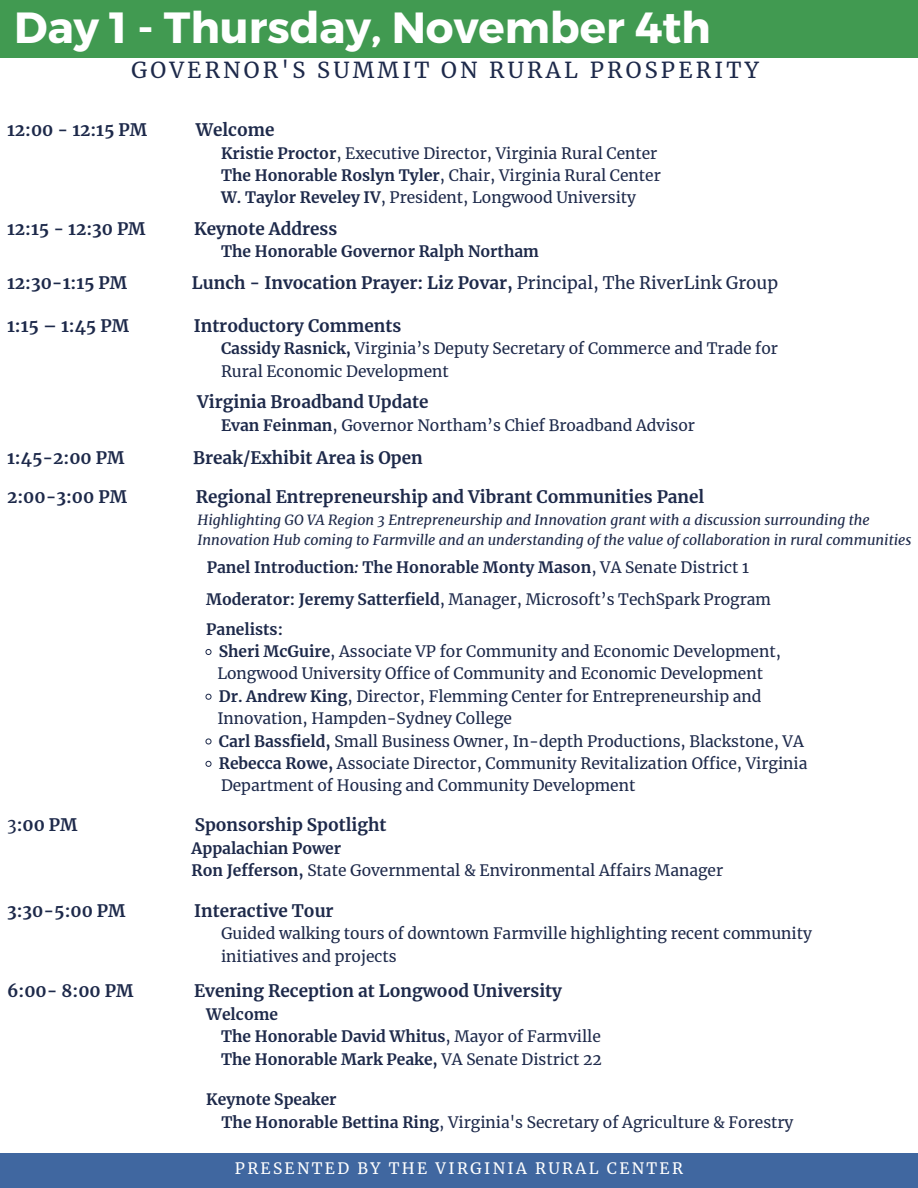
<style>
.page{position:relative;width:918px;height:1188px;background:#fff}
.page>*{position:absolute;margin:0;border:0;box-sizing:border-box;transform-origin:0 0}
.t1{font:700 43.65px "Montserrat";color:#fff}
.t2{font:21.75px "Merriweather";letter-spacing:.15em;color:#1d294a}
.t3{font:700 17.1px "Merriweather";color:#1d294a}
.t4{font:15.6px "Merriweather";color:#1d294a}
.t5{font:700 15.6px "Merriweather";color:#1d294a}
.t6{font:15.6px "Merriweather";letter-spacing:.15em;color:#fff}
.t7{font:italic 14.1px "Merriweather";color:#1d294a}
.s1{font-weight:700}
.s2{font-weight:400}
.s3{font-style:italic}
</style>
<div class="page">
<div style="left:0;top:1153px;width:918px;height:35px;background:#4067a0"></div>
<div style="left:0;top:0;width:918px;height:58px;background:#419a51"></div>
<svg style="left:205px;top:649px;width:7px;height:6px"></svg>
<svg style="left:205px;top:694px;width:7px;height:6px"></svg>
<svg style="left:205px;top:738px;width:7px;height:6px"></svg>
<svg style="left:205px;top:761px;width:7px;height:6px"></svg>
<p class="t1" style="left:14px;top:-1px;width:698px">Day 1 - Thursday, November 4th</p>
<p class="t2" style="left:131px;top:56px;width:629px">GOVERNOR'S SUMMIT ON RURAL PROSPERITY</p>
<p class="t3" style="left:7px;top:119px;width:142px">12:00 - 12:15 PM</p>
<p class="t3" style="left:196px;top:119px;width:80px">Welcome</p>
<p class="t4" style="left:221px;top:143px;width:438px"><span class="s1">Kristie Proctor</span>, Executive Director, Virginia Rural Center</p>
<p class="t4" style="left:221px;top:166px;width:441px"><span class="s1">The Honorable Roslyn Tyler</span>, Chair, Virginia Rural Center</p>
<p class="t4" style="left:221px;top:188px;width:417px"><span class="s1">W. Taylor Reveley IV</span>, President, Longwood University</p>
<p class="t3" style="left:7px;top:218px;width:140px">12:15 - 12:30 PM</p>
<p class="t3" style="left:194px;top:218px;width:145px">Keynote Address</p>
<p class="t5" style="left:221px;top:242px;width:319px">The Honorable Governor Ralph Northam</p>
<p class="t3" style="left:7px;top:272px;width:122px">12:30-1:15 PM</p>
<p class="t3" style="left:192px;top:272px;width:588px">Lunch - Invocation Prayer: Liz Povar, <span class="s2">Principal, The RiverLink Group</span></p>
<p class="t3" style="left:7px;top:315px;width:123px">1:15 – 1:45 PM</p>
<p class="t3" style="left:194px;top:315px;width:209px">Introductory Comments</p>
<p class="t4" style="left:221px;top:339px;width:558px"><span class="s1">Cassidy Rasnick,</span> Virginia’s Deputy Secretary of Commerce and Trade for</p>
<p class="t4" style="left:221px;top:361px;width:229px">Rural Economic Development</p>
<p class="t3" style="left:197px;top:391px;width:233px">Virginia Broadband Update</p>
<p class="t4" style="left:221px;top:415px;width:476px"><span class="s1">Evan Feinman</span>, Governor Northam’s Chief Broadband Advisor</p>
<p class="t3" style="left:7px;top:447px;width:119px">1:45-2:00 PM</p>
<p class="t3" style="left:193px;top:447px;width:231px">Break/Exhibit Area is Open</p>
<p class="t3" style="left:7px;top:486px;width:121px">2:00-3:00 PM</p>
<p class="t3" style="left:196px;top:486px;width:510px">Regional Entrepreneurship and Vibrant Communities Panel</p>
<p class="t7" style="left:198px;top:511px;width:674px">Highlighting GO VA Region 3 Entrepreneurship and Innovation grant with a discussion surrounding the</p>
<p class="t7" style="left:198px;top:531px;width:715px">Innovation Hub coming to Farmville and an understanding of the value of collaboration in rural communities</p>
<p class="t5" style="left:207px;top:558px;width:544px">Panel Introduction<span class="s3">:</span> The Honorable Monty Mason<span class="s2">, VA Senate District 1</span></p>
<p class="t4" style="left:206px;top:590px;width:566px"><span class="s1">Moderator: Jeremy Satterfield</span>, Manager, Microsoft’s TechSpark Program</p>
<p class="t5" style="left:206px;top:619px;width:78px">Panelists:</p>
<p class="t4" style="left:217px;top:664px;width:547px">Longwood University Office of Community and Economic Development</p>
<p class="t4" style="left:217px;top:709px;width:296px">Innovation, Hampden-Sydney College</p>
<p class="t4" style="left:219px;top:642px;width:564px"><span class="s1">Sheri McGuire</span>, Associate VP for Community and Economic Development,</p>
<p class="t4" style="left:219px;top:686px;width:544px"><span class="s1">Dr. Andrew King</span>, Director, Flemming Center for Entrepreneurship and</p>
<p class="t4" style="left:219px;top:731px;width:586px"><span class="s1">Carl Bassfield,</span> Small Business Owner, In-depth Productions, Blackstone, VA</p>
<p class="t4" style="left:219px;top:754px;width:590px"><span class="s1">Rebecca Rowe,</span> Associate Director, Community Revitalization Office, Virginia</p>
<p class="t4" style="left:221px;top:776px;width:416px">Department of Housing and Community Development</p>
<p class="t3" style="left:7px;top:814px;width:72px"><span class="s2">3</span>:00 PM</p>
<p class="t3" style="left:195px;top:814px;width:193px">Sponsorship Spotlight</p>
<p class="t5" style="left:192px;top:838px;width:151px">Appalachian Power</p>
<p class="t4" style="left:192px;top:861px;width:533px"><span class="s1">Ron Jefferson,</span> State Governmental &amp; Environmental Affairs Manager</p>
<p class="t3" style="left:7px;top:900px;width:120px">3:30-5:00 PM</p>
<p class="t3" style="left:194px;top:900px;width:141px">Interactive Tour</p>
<p class="t4" style="left:221px;top:924px;width:593px">Guided walking tours of downtown Farmville highlighting recent community</p>
<p class="t4" style="left:221px;top:946px;width:177px">initiatives and projects</p>
<p class="t3" style="left:7px;top:980px;width:128px">6:00- 8:00 PM</p>
<p class="t3" style="left:194px;top:980px;width:369px">Evening Reception at Longwood University</p>
<p class="t5" style="left:206px;top:1005px;width:73px">Welcome</p>
<p class="t5" style="left:221px;top:1027px;width:381px">The Honorable David Whitus<span class="s2">, Mayor of Farmville</span></p>
<p class="t5" style="left:221px;top:1049px;width:382px">The Honorable Mark Peake, <span class="s2">VA Senate District 22</span></p>
<p class="t5" style="left:206px;top:1090px;width:132px">Keynote Speaker</p>
<p class="t4" style="left:222px;top:1112px;width:574px"><span class="s1">The Honorable Bettina Ring</span>, Virginia's Secretary of Agriculture &amp; Forestry</p>
<p class="t6" style="left:235px;top:1159px;width:450px">PRESENTED BY THE VIRGINIA RURAL CENTER</p>
</div>
